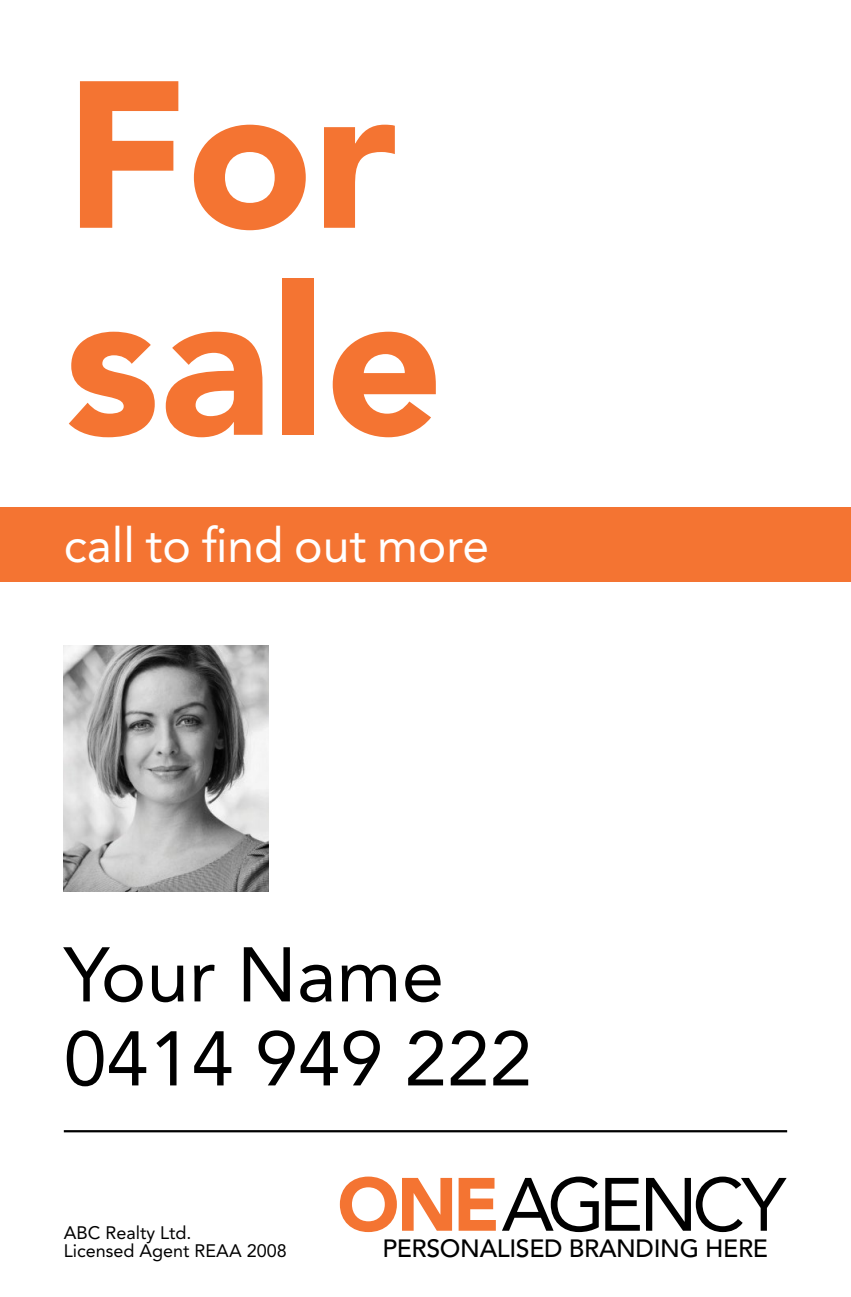
<style>
.page{position:relative;width:851px;height:1297px;background:#fff}
.page>*{position:absolute;margin:0;border:0;box-sizing:border-box;transform-origin:0 0}
.t1{font:900 207px/207px "Avenir";color:#f47432}
.t2{font:76.5px/84px "Avenir";color:#000}
.t3{font:48px "Avenir";color:#fff}
.t4{font:500 24.9px "Avenir";letter-spacing:-.015em;color:#000}
.t5{font:18px/18px "Avenir";color:#000}
</style>
<div class="page">
<svg style="left:502px;top:1176px;width:96px;height:56px"></svg>
<svg style="left:605px;top:1178px;width:34px;height:53px"></svg>
<svg style="left:646px;top:1176px;width:140px;height:56px"></svg>
<svg style="left:340px;top:1176px;width:112px;height:56px"></svg>
<svg style="left:458px;top:1178px;width:38px;height:53px"></svg>
<hr style="left:64px;top:1130px;width:723px;height:2px;background:#000">
<div style="left:0;top:507px;width:850px;height:74px;background:#f47432"></div>
<img style="left:64px;top:645px;width:204px;height:247px">
<h1 class="t1" style="left:64px;top:51px;width:381px">For sale</h1>
<h3 class="t3" style="left:64px;top:518px;width:427px">call to find out more</h3>
<h2 class="t2" style="left:64px;top:933px;width:469px">Your Name<br>0414 949 222</h2>
<p class="t5" style="left:64px;top:1223px;width:224px">ABC Realty Ltd.<br>Licensed Agent REAA 2008</p>
<h3 class="t4" style="left:382px;top:1234px;width:387px">PERSONALISED BRANDING HERE</h3>
</div>
